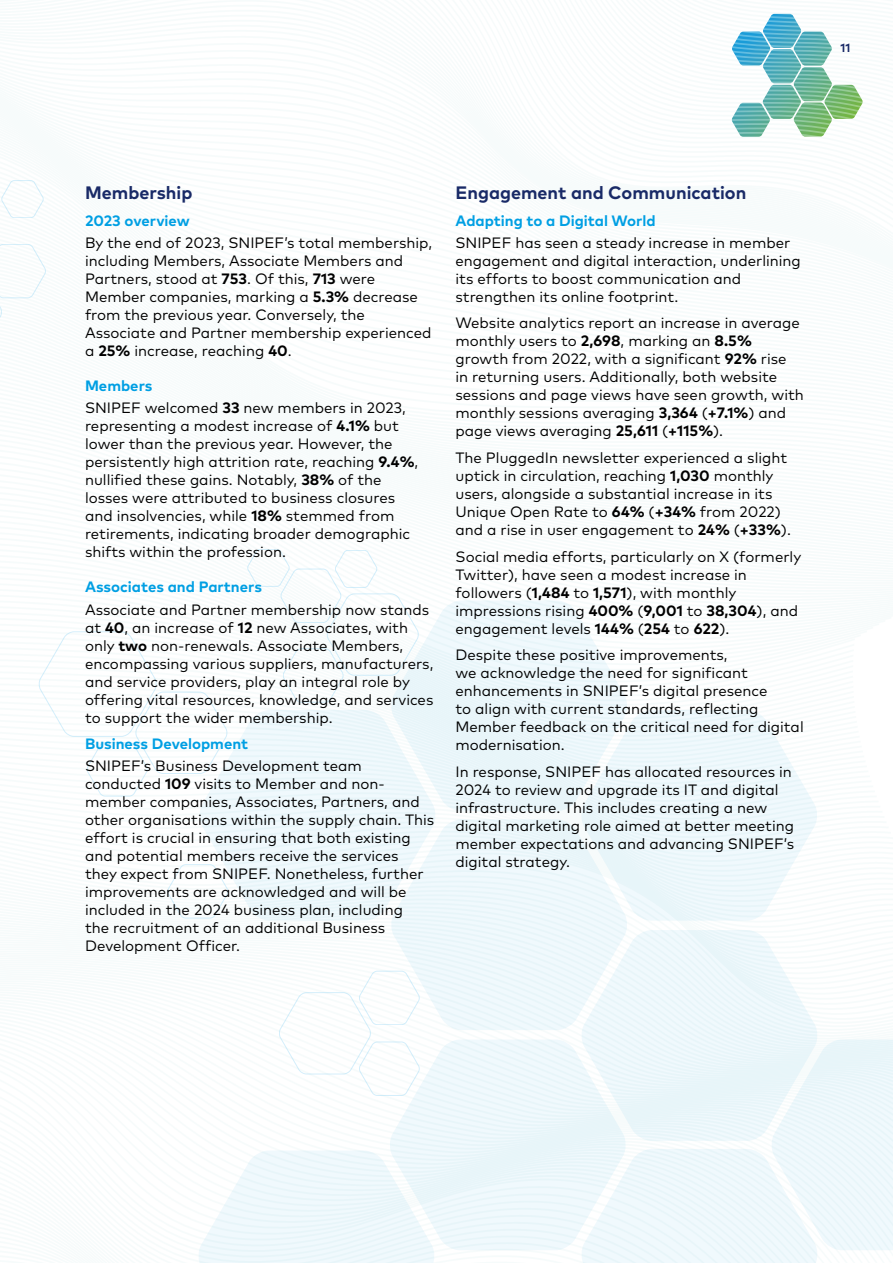
<style>
.page{position:relative;width:893px;height:1263px;background:#fff}
.page>*{position:absolute;margin:0;border:0;box-sizing:border-box;transform-origin:0 0}
.t1{font:700 18px "Mark Pro";color:#192a67}
.t2{font:15px/18px "Mark Pro";color:#000}
.t3{font:700 15px "Mark Pro";color:#009fe3}
.t4{font:700 12px "Mark Pro";color:#192a67}
.s1{font-weight:700}
.s2{font-weight:700;color:#009fe3}
</style>
<div class="page">
<svg style="left:198px;top:600px;width:695px;height:663px;fill:#f0f9fc"></svg>
<svg style="left:1px;top:180px;width:43px;height:38px"></svg>
<svg style="left:0;top:244px;width:46px;height:74px"></svg>
<svg style="left:168px;top:864px;width:60px;height:54px"></svg>
<svg style="left:279px;top:971px;width:140px;height:125px"></svg>
<svg style="left:247px;top:549px;width:172px;height:153px"></svg>
<svg style="left:39px;top:631px;width:188px;height:165px"></svg>
<svg style="left:731px;top:13px;width:132px;height:124px"></svg>
<p class="t4" style="left:841px;top:39px;width:11px">11</p>
<p class="t1" style="left:85px;top:179px;width:109px">Membership</p>
<p class="t3" style="left:85px;top:209px;width:106px">2023 overview</p>
<p class="t2" style="left:85px;top:232px;width:349px">By the end of 2023, SNIPEF’s total membership, including Members, Associate Members and Partners, stood at <span class="s1">753</span>. Of this, <span class="s1">713</span> were Member companies, marking a <span class="s1">5.3%</span> decrease from the previous year. Conversely, the Associate and Partner membership experienced a <span class="s1">25%</span> increase, reaching <span class="s1">40</span>.</p>
<p class="t2" style="left:85px;top:373px;width:322px;line-height:22.2px"><span class="s2">Members<br></span>SNIPEF welcomed <span class="s1">33</span> new members in 2023,</p>
<p class="t2" style="left:85px;top:416px;width:335px">representing a modest increase of <span class="s1">4.1%</span> but lower than the previous year. However, the persistently high attrition rate, reaching <span class="s1">9.4%</span>, nullified these gains. Notably, <span class="s1">38%</span> of the losses were attributed to business closures and insolvencies, while <span class="s1">18%</span> stemmed from retirements, indicating broader demographic shifts within the profession.</p>
<p class="t3" style="left:85px;top:575px;width:178px">Associates and Partners</p>
<p class="t2" style="left:85px;top:599px;width:350px">Associate and Partner membership now stands at <span class="s1">40</span>, an increase of <span class="s1">12</span> new Associates, with only <span class="s1">two</span> non-renewals. Associate Members, encompassing various suppliers, manufacturers, and service providers, play an integral role by offering vital resources, knowledge, and services to support the wider membership.</p>
<p class="t3" style="left:85px;top:732px;width:165px">Business Development</p>
<p class="t2" style="left:85px;top:756px;width:351px">SNIPEF’s Business Development team conducted <span class="s1">109</span> visits to Member and non&shy;member companies, Associates, Partners, and other organisations within the supply chain. This effort is crucial in ensuring that both existing and potential members receive the services<br>they expect from SNIPEF. Nonetheless, further improvements are acknowledged and will be included in the 2024 business plan, including<br>the recruitment of an additional Business Development Officer.</p>
<p class="t1" style="left:455px;top:179px;width:292px">Engagement and Communication</p>
<p class="t3" style="left:455px;top:209px;width:202px">Adapting to a Digital World</p>
<p class="t2" style="left:455px;top:232px;width:347px">SNIPEF has seen a steady increase in member engagement and digital interaction, underlining its efforts to boost communication and strengthen its online footprint.</p>
<p class="t2" style="left:455px;top:313px;width:350px">Website analytics report an increase in average monthly users to <span class="s1">2,698</span>, marking an <span class="s1">8.5% </span>growth from 2022, with a significant <span class="s1">92%</span> rise<br>in returning users. Additionally, both website sessions and page views have seen growth, with monthly sessions averaging <span class="s1">3,364</span> (<span class="s1">+7.1%</span>) and page views averaging <span class="s1">25,611</span> (<span class="s1">+115%</span>).</p>
<p class="t2" style="left:455px;top:447px;width:337px">The PluggedIn newsletter experienced a slight uptick in circulation, reaching <span class="s1">1,030</span> monthly users, alongside a substantial increase in its Unique Open Rate to <span class="s1">64%</span> (<span class="s1">+34%</span> from 2022) and a rise in user engagement to <span class="s1">24%</span> (<span class="s1">+33%</span>).</p>
<p class="t2" style="left:455px;top:546px;width:347px">Social media efforts, particularly on X (formerly Twitter), have seen a modest increase in followers (<span class="s1">1,484</span> to <span class="s1">1,571</span>), with monthly impressions rising <span class="s1">400%</span> (<span class="s1">9,001</span> to <span class="s1">38,304</span>), and engagement levels <span class="s1">144%</span> (<span class="s1">254</span> to <span class="s1">622</span>).</p>
<p class="t2" style="left:455px;top:644px;width:350px">Despite these positive improvements,<br>we acknowledge the need for significant enhancements in SNIPEF’s digital presence<br>to align with current standards, reflecting Member feedback on the critical need for digital modernisation.</p>
<p class="t2" style="left:455px;top:761px;width:340px">In response, SNIPEF has allocated resources in 2024 to review and upgrade its IT and digital infrastructure. This includes creating a new digital marketing role aimed at better meeting member expectations and advancing SNIPEF’s digital strategy.</p>
</div>
